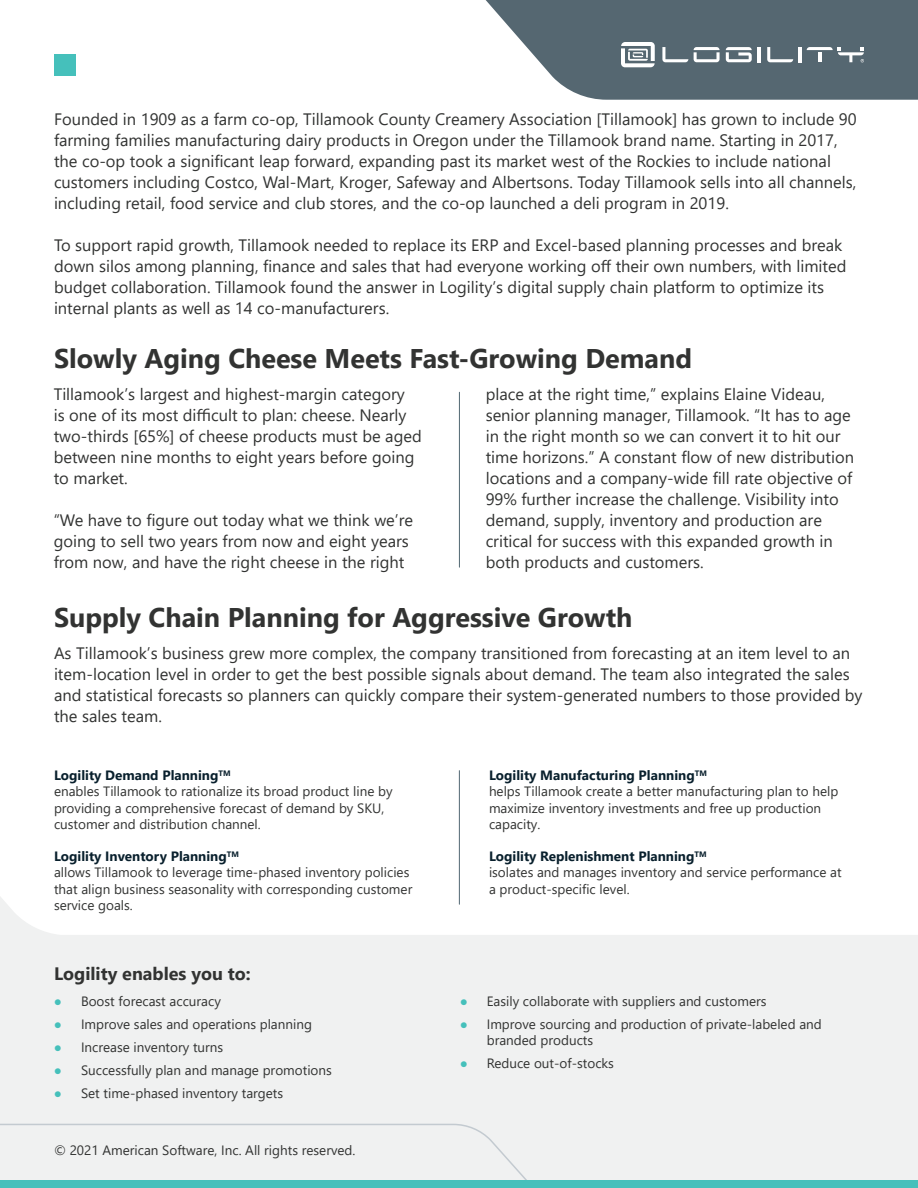
<style>
.page{position:relative;width:918px;height:1188px;background:#fff}
.page>*{position:absolute;margin:0;border:0;box-sizing:border-box;transform-origin:0 0}
.t1{font:700 27px "Segoe UI";color:#323332}
.t2{font:700 18px "Segoe UI";color:#323332}
.t3{font:16.5px/21px "Segoe UI";color:#323332}
.t4{font:13.5px/16.2px "Segoe UI";color:#323332}
.s1{font-weight:700;color:#09202d}
.s2{font-family:"Arial";font-weight:900;color:#45c0bb}
</style>
<div class="page">
<svg style="left:485px;top:0;width:433px;height:100px;background:#697981"></svg>
<svg style="left:662px;top:47px;width:26px;height:15px"></svg>
<svg style="left:767px;top:47px;width:26px;height:15px"></svg>
<svg style="left:694px;top:47px;width:26px;height:15px"></svg>
<svg style="left:726px;top:47px;width:26px;height:15px"></svg>
<hr style="left:798px;top:47px;width:3px;height:15px;background:#fff">
<hr style="left:758px;top:47px;width:3px;height:15px;background:#fff">
<svg style="left:621px;top:42px;width:34px;height:25px"></svg>
<svg style="left:807px;top:47px;width:57px;height:15px"></svg>
<svg style="left:0;top:865px;width:918px;height:315px;fill:#f0f1f1"></svg>
<div style="left:0;top:1123px;width:558px;height:57px;background:#f0f1f1"></div>
<div style="left:0;top:1180px;width:918px;height:8px;background:#45c0bb"></div>
<div style="left:54px;top:54px;width:22px;height:22px;background:#45c0bb"></div>
<hr style="left:459px;top:771px;width:1px;height:133px;background:#516772">
<hr style="left:459px;top:392px;width:1px;height:175px;background:#516772">
<p class="t3" style="left:54px;top:110px;width:804px">Founded in 1909 as a farm co-op, Tillamook County Creamery Association [Tillamook] has grown to include 90 farming families manufacturing dairy products in Oregon under the Tillamook brand name. Starting in 2017, the co-op took a significant leap forward, expanding past its market west of the Rockies to include national customers including Costco, Wal-Mart, Kroger, Safeway and Albertsons. Today Tillamook sells into all channels, including retail, food service and club stores, and the co-op launched a deli program in 2019.</p>
<p class="t3" style="left:54px;top:236px;width:794px">To support rapid growth, Tillamook needed to replace its ERP and Excel-based planning processes and break down silos among planning, finance and sales that had everyone working off their own numbers, with limited budget collaboration. Tillamook found the answer in Logility’s digital supply chain platform to optimize its internal plants as well as 14 co-manufacturers.</p>
<h1 class="t1" style="left:54px;top:347px;width:640px">Slowly Aging Cheese Meets Fast-Growing Demand</h1>
<p class="t3" style="left:54px;top:385px;width:370px">Tillamook’s largest and highest-margin category<br>is one of its most difficult to plan: cheese. Nearly two-thirds [65%] of cheese products must be aged between nine months to eight years before going to market.</p>
<p class="t3" style="left:54px;top:508px;width:361px">“We have to figure out today what we think we’re going to sell two years from now and eight years from now, and have the right cheese in the right</p>
<p class="t3" style="left:486px;top:385px;width:370px">place at the right time,” explains Elaine Videau, senior planning manager, Tillamook. “It has to age in the right month so we can convert it to hit our time horizons.” A constant flow of new distribution locations and a company-wide fill rate objective of 99% further increase the challenge. Visibility into demand, supply, inventory and production are critical for success with this expanded growth in both products and customers.</p>
<h1 class="t1" style="left:54px;top:607px;width:580px">Supply Chain Planning for Aggressive Growth</h1>
<p class="t3" style="left:54px;top:644px;width:810px">As Tillamook’s business grew more complex, the company transitioned from forecasting at an item level to an item-location level in order to get the best possible signals about demand. The team also integrated the sales and statistical forecasts so planners can quickly compare their system-generated numbers to those provided by the sales team.</p>
<p class="t4" style="left:54px;top:768px;width:340px"><span class="s1">Logility Demand Planning</span><sup>TM<br></sup>enables Tillamook to rationalize its broad product line by providing a comprehensive forecast of demand by SKU, customer and distribution channel.</p>
<p class="t4" style="left:54px;top:849px;width:360px"><span class="s1">Logility Inventory Planning</span><sup>TM<br></sup>allows Tillamook to leverage time-phased inventory policies that align business seasonality with corresponding customer service goals.</p>
<p class="t2" style="left:54px;top:966px;width:198px">Logility enables you to:</p>
<p class="t4" style="left:54px;top:994px;width:168px"><span class="s2">●</span> Boost forecast accuracy</p>
<p class="t4" style="left:54px;top:1017px;width:260px"><span class="s2">●</span> Improve sales and operations planning</p>
<p class="t4" style="left:54px;top:1040px;width:171px"><span class="s2">●</span> Increase inventory turns</p>
<p class="t4" style="left:54px;top:1063px;width:279px"><span class="s2">●</span> Successfully plan and manage promotions</p>
<p class="t4" style="left:54px;top:1086px;width:231px"><span class="s2">●</span> Set time-phased inventory targets</p>
<p class="t4" style="left:54px;top:1143px;width:303px">© 2021 American Software, Inc. All rights reserved.</p>
<p class="t4" style="left:92px;top:1144px;width:9px">0</p>
<p class="t4" style="left:489px;top:768px;width:351px"><span class="s1">Logility Manufacturing Planning</span><sup>TM<br></sup>helps Tillamook create a better manufacturing plan to help maximize inventory investments and free up production capacity.</p>
<p class="t4" style="left:489px;top:849px;width:354px"><span class="s1">Logility Replenishment Planning</span><sup>TM<br></sup>isolates and manages inventory and service performance at a product-specific level.</p>
<p class="t4" style="left:460px;top:994px;width:308px"><span class="s2">●</span> Easily collaborate with suppliers and customers</p>
<p class="t4" style="left:487px;top:1017px;width:337px;text-indent:-27px"><span class="s2">●</span> Improve sourcing and production of private-labeled and branded products</p>
<p class="t4" style="left:460px;top:1056px;width:156px"><span class="s2">●</span> Reduce out-of-stocks</p>
</div>
